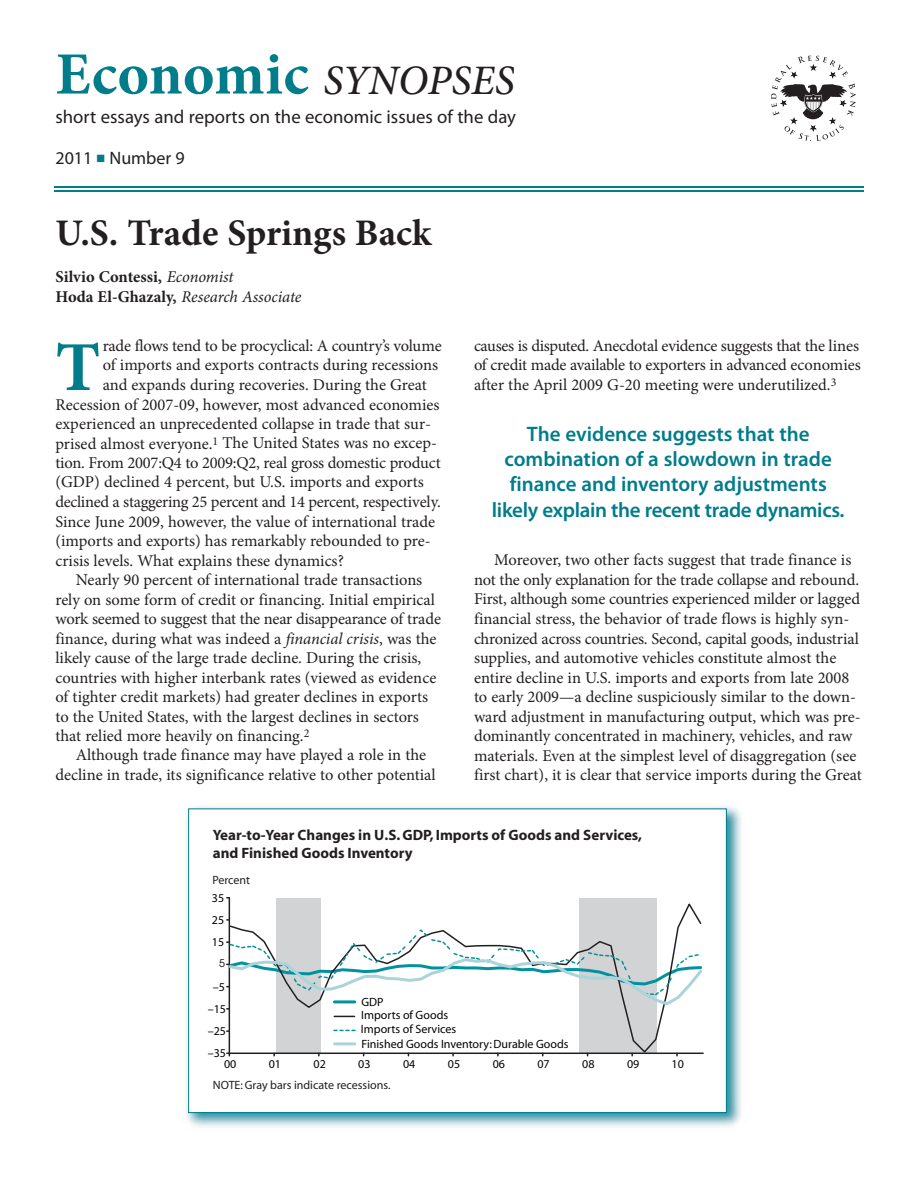
<style>
.page{position:relative;width:918px;height:1188px;background:#fff}
.page>*{position:absolute;margin:0;border:0;box-sizing:border-box;transform-origin:0 0}
.t1{font:700 70.2px "Minion Pro";color:#007c8a}
.t2{font:700 60px "Minion Pro";letter-spacing:.005em;color:#007c8a}
.t3{font:700 37.5px "Minion Pro";color:#231f20}
.t4{font:600 21px/25.2px "Myriad Pro";color:#007c8a;text-align:center}
.t5{font:18.75px "Myriad Pro";color:#231f20}
.t6{font:18px "Myriad Pro";color:#231f20}
.t7{font:16.5px/19.5px "Minion Pro";color:#231f20;text-align:justify}
.t8{font:700 16.5px/19.5px "Minion Pro";color:#231f20}
.t9{font:16.5px "Minion Pro";letter-spacing:-.02em;color:#231f20}
.t10{font:700 15px/18px "Myriad";color:#231f20}
.t11{font:12px/13.8px "Myriad";color:#020303}
.t12{font:12px "Myriad";color:#231f20}
.t13{font:10.5px "Avant Garde";color:#020303}
.s1{font-weight:500;font-style:italic;font-size:42px;color:#231f20}
.s2{color:#007c8a}
.s3{font-weight:400;font-style:italic}
.s4{font-style:italic}
</style>
<div class="page">
<svg style="left:771px;top:56px;width:85px;height:85px"></svg>
<hr style="left:54px;top:186px;width:810px;height:2px;background:#007c8a">
<hr style="left:54px;top:190px;width:810px;height:2px;background:#007c8a">
<img style="left:185px;top:806px;width:557px;height:321px">
<div style="left:189px;top:809px;width:537px;height:303px;background:#fff"></div>
<hr style="left:229px;top:898px;width:1px;height:155px;background:#231f20">
<svg style="left:229px;top:901px;width:474px;height:153px"></svg>
<svg style="left:227px;top:928px;width:476px;height:82px"></svg>
<hr style="left:334px;top:1000px;width:21px;height:3px;background:#00929f">
<svg style="left:334px;top:1016px;width:21px;height:1px"></svg>
<svg style="left:334px;top:1030px;width:21px;height:1px"></svg>
<hr style="left:335px;top:1042px;width:20px;height:3px;background:#abd4da">
<div style="left:188px;top:808px;width:539px;height:305px;border:1px solid #007c8a"></div>
<h2 class="t2" style="left:55px;top:51px;width:461px">Economic <span class="s1">SYNOPSES</span></h2>
<p class="t5" style="left:55px;top:106px;width:462px">short essays and reports on the economic issues of the day</p>
<p class="t6" style="left:55px;top:147px;width:131px">2011 <span class="s2">■</span> Number 9</p>
<h3 class="t3" style="left:55px;top:218px;width:377px">U.S. Trade Springs Back</h3>
<p class="t8" style="left:55px;top:269px;width:248px">Silvio Contessi, <span class="s3">Economist<br></span>Hoda El-Ghazaly, <span class="s3">Research Associate</span></p>
<h1 class="t1" style="left:55px;top:341px;width:46px">T</h1>
<p class="t7" style="left:103px;top:337px;width:341px">rade flows tend to be procyclical: A country’s volume</p>
<p class="t7" style="left:103px;top:357px;width:337px">of imports and exports contracts during recessions</p>
<p class="t7" style="left:103px;top:376px;width:326px">and expands during recoveries. During the Great</p>
<p class="t7" style="left:55px;top:396px;width:386px">Recession of 2007-09, however, most advanced economies</p>
<p class="t7" style="left:55px;top:416px;width:377px">experienced an unprecedented collapse in trade that sur-</p>
<p class="t7" style="left:55px;top:435px;width:383px">prised almost everyone.<sup>1</sup> The United States was no excep-</p>
<p class="t7" style="left:55px;top:454px;width:387px">tion. From 2007:Q4 to 2009:Q2, real gross domestic product</p>
<p class="t7" style="left:55px;top:474px;width:370px">(GDP) declined 4 percent, but U.S. imports and exports</p>
<p class="t9" style="left:55px;top:495px;width:387px">declined a staggering 25 percent and 14 percent, respectively.</p>
<p class="t7" style="left:55px;top:513px;width:381px">Since June 2009, however, the value of international trade</p>
<p class="t7" style="left:55px;top:533px;width:377px">(imports and exports) has remarkably rebounded to pre-</p>
<p class="t7" style="left:55px;top:552px;width:290px">crisis levels. What explains these dynamics?</p>
<p class="t7" style="left:76px;top:572px;width:348px">Nearly 90 percent of international trade transactions</p>
<p class="t7" style="left:55px;top:591px;width:381px">rely on some form of credit or financing. Initial empirical</p>
<p class="t7" style="left:55px;top:611px;width:387px">work seemed to suggest that the near disappearance of trade</p>
<p class="t7" style="left:55px;top:630px;width:383px">finance, during what was indeed a <span class="s4">financial crisis</span>, was the</p>
<p class="t7" style="left:55px;top:650px;width:367px">likely cause of the large trade decline. During the crisis,</p>
<p class="t7" style="left:55px;top:669px;width:382px">countries with higher interbank rates (viewed as evidence</p>
<p class="t7" style="left:55px;top:689px;width:374px">of tighter credit markets) had greater declines in exports</p>
<p class="t7" style="left:55px;top:708px;width:365px">to the United States, with the largest declines in sectors</p>
<p class="t7" style="left:55px;top:728px;width:256px">that relied more heavily on financing.<sup>2</sup></p>
<p class="t7" style="left:76px;top:747px;width:352px">Although trade finance may have played a role in the</p>
<p class="t7" style="left:55px;top:766px;width:382px">decline in trade, its significance relative to other potential</p>
<p class="t7" style="left:474px;top:337px;width:388px">causes is disputed. Anecdotal evidence suggests that the lines of credit made available to exporters in advanced economies after the April 2009 G-20 meeting were underutilized.<sup>3</sup></p>
<p class="t4" style="left:492px;top:424px;width:354px">The evidence suggests that the combination of a slowdown in trade finance and inventory adjustments likely explain the recent trade dynamics.</p>
<p class="t7" style="left:474px;top:552px;width:389px;text-align:left;text-indent:20px">Moreover, two other facts suggest that trade finance is not the only explanation for the trade collapse and rebound.<br>First, although some countries experienced milder or lagged financial stress, the behavior of trade flows is highly syn&shy;chronized across countries. Second, capital goods, industrial supplies, and automotive vehicles constitute almost the entire decline in U.S. imports and exports from late 2008 to early 2009—a decline suspiciously similar to the down&shy;ward adjustment in manufacturing output, which was pre&shy;dominantly concentrated in machinery, vehicles, and raw materials. Even at the simplest level of disaggregation (see first chart), it is clear that service imports during the Great</p>
<p class="t10" style="left:213px;top:827px;width:431px">Year-to-Year Changes in U.S. GDP, Imports of Goods and Services, and Finished Goods Inventory</p>
<p class="t12" style="left:212px;top:876px;width:39px">Percent</p>
<p class="t11" style="left:212px;top:892px;width:14px">35</p>
<p class="t11" style="left:212px;top:914px;width:14px">25</p>
<p class="t11" style="left:212px;top:936px;width:14px">15</p>
<p class="t13" style="left:219px;top:959px;width:7px">5</p>
<p class="t11" style="left:213px;top:981px;width:14px">–5</p>
<p class="t11" style="left:208px;top:1003px;width:20px">–15</p>
<p class="t11" style="left:208px;top:1025px;width:20px">–25</p>
<p class="t11" style="left:208px;top:1047px;width:20px">–35</p>
<p class="t11" style="left:361px;top:996px;width:209px">GDP<br>Imports of Goods<br>Imports of Services<br>Finished Goods Inventory: Durable Goods</p>
<p class="t11" style="left:224px;top:1058px;width:14px">00</p>
<p class="t11" style="left:269px;top:1058px;width:14px">01</p>
<p class="t11" style="left:314px;top:1058px;width:14px">02</p>
<p class="t11" style="left:358px;top:1058px;width:14px">03</p>
<p class="t11" style="left:403px;top:1058px;width:14px">04</p>
<p class="t11" style="left:448px;top:1058px;width:14px">05</p>
<p class="t11" style="left:493px;top:1058px;width:14px">06</p>
<p class="t11" style="left:537px;top:1058px;width:14px">07</p>
<p class="t11" style="left:582px;top:1058px;width:14px">08</p>
<p class="t11" style="left:627px;top:1058px;width:14px">09</p>
<p class="t11" style="left:672px;top:1058px;width:14px">10</p>
<p class="t12" style="left:213px;top:1081px;width:179px">NOTE: Gray bars indicate recessions.</p>
</div>
